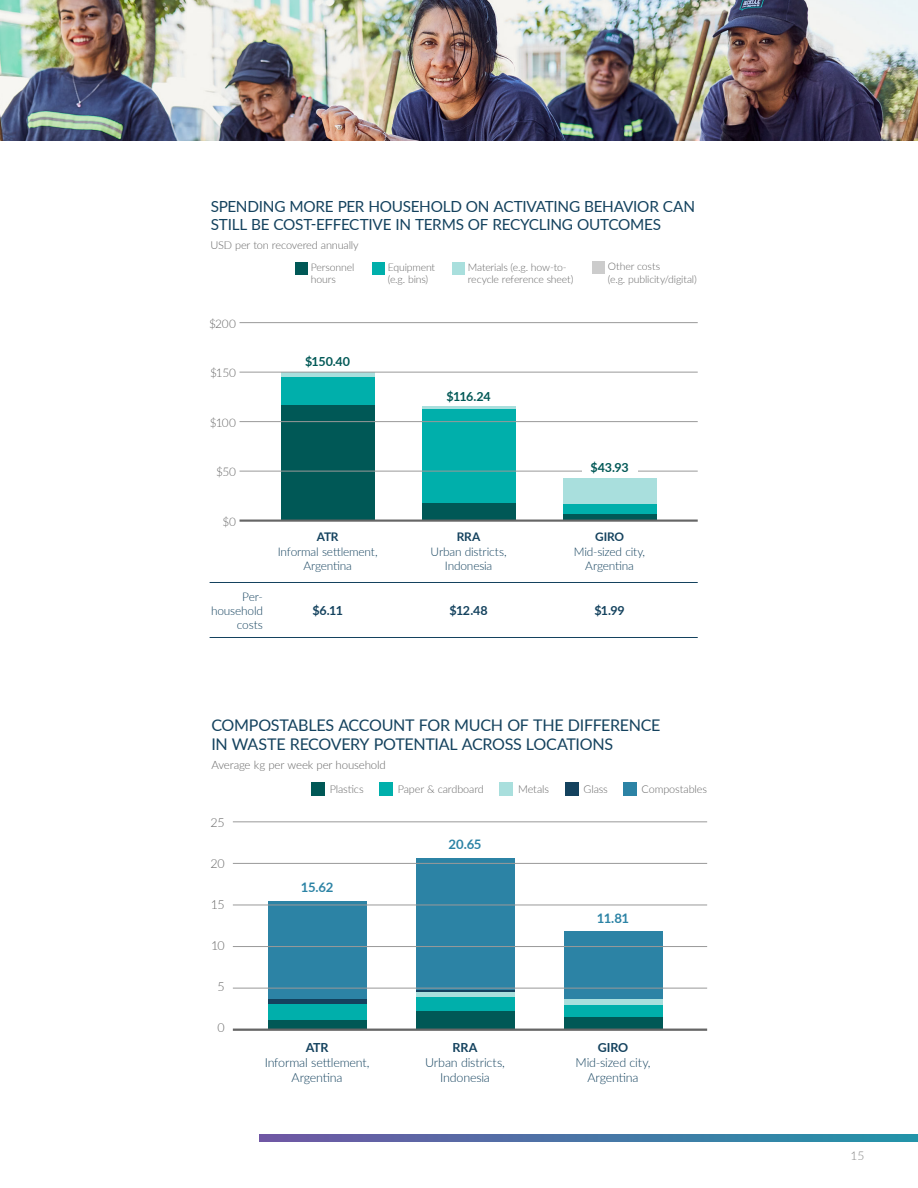
<style>
.page{position:relative;width:918px;height:1188px;background:#fff}
.page>*{position:absolute;margin:0;border:0;box-sizing:border-box;transform-origin:0 0}
.t1{font:16.05px/19.4px "Lato";letter-spacing:-.02em;color:#14425e}
.t2{font:15.3px/18.5px "Lato";letter-spacing:-.015em;color:#14425e}
.t3{font:700 13.2px "Lato";letter-spacing:-.03em;color:#2c83a5}
.t4{font:300 12.45px/15px "Lato";letter-spacing:-.015em;color:#14425e;text-align:center}
.t5{font:700 12.45px "Lato";letter-spacing:-.025em;color:#005856}
.t6{font:700 12.45px "Lato";letter-spacing:-.02em;color:#14425e}
.t7{font:300 12.45px "Lato";letter-spacing:-.025em;color:#666}
.t8{font:300 12px "Lato";color:#828282}
.t9{font:300 11.85px/14.2px "Lato";letter-spacing:-.015em;color:#14425e;text-align:center}
.t10{font:300 11.85px "Lato";letter-spacing:-.015em;color:#666}
.t11{font:300 11.55px "Lato";letter-spacing:-.015em;color:#666}
.t12{font:300 10.95px "Lato";letter-spacing:-.015em;color:#666}
.t13{font:300 10.8px "Lato";letter-spacing:-.015em;color:#666}
.t14{font:300 10.5px/12.6px "Lato";letter-spacing:-.015em;color:#666}
.s1{font-weight:700}
</style>
<div class="page">
<img style="left:0;top:0;width:918px;height:140px">
<svg style="left:259px;top:1134px;width:659px;height:8px;background:#4975a6"></svg>
<div style="left:281px;top:404px;width:94px;height:116px;background:#005856"></div>
<div style="left:281px;top:377px;width:94px;height:27px;background:#00afab"></div>
<div style="left:281px;top:372px;width:94px;height:5px;background:#a9dfdd"></div>
<div style="left:563px;top:513px;width:93px;height:7px;background:#005856"></div>
<div style="left:563px;top:504px;width:93px;height:9px;background:#00afab"></div>
<div style="left:563px;top:478px;width:93px;height:26px;background:#a9dfdd"></div>
<div style="left:422px;top:503px;width:94px;height:17px;background:#005856"></div>
<div style="left:422px;top:408px;width:94px;height:95px;background:#00afab"></div>
<hr style="left:422px;top:407px;width:94px;height:2px;background:#a9dfdd">
<hr style="left:210px;top:582px;width:488px;height:1px;background:#14425e">
<hr style="left:210px;top:637px;width:488px;height:1px;background:#14425e">
<hr style="left:240px;top:520px;width:458px;height:2px;background:#666">
<div style="left:592px;top:261px;width:13px;height:13px;background:#ccc"></div>
<div style="left:452px;top:262px;width:13px;height:12px;background:#a9dfdd"></div>
<div style="left:372px;top:262px;width:12px;height:12px;background:#00afab"></div>
<div style="left:295px;top:262px;width:12px;height:12px;background:#005856"></div>
<hr style="left:240px;top:471px;width:458px;height:1px;background:#999">
<hr style="left:240px;top:322px;width:458px;height:1px;background:#999">
<hr style="left:240px;top:372px;width:458px;height:1px;background:#999">
<hr style="left:240px;top:421px;width:458px;height:1px;background:#999">
<div style="left:582px;top:455px;width:55px;height:20px;background:#fff"></div>
<div style="left:311px;top:782px;width:13px;height:14px;background:#005856"></div>
<div style="left:379px;top:782px;width:13px;height:14px;background:#00afab"></div>
<div style="left:499px;top:782px;width:14px;height:14px;background:#a9dfdd"></div>
<div style="left:565px;top:782px;width:13px;height:14px;background:#14425e"></div>
<div style="left:623px;top:782px;width:13px;height:14px;background:#2c83a5"></div>
<div style="left:268px;top:1020px;width:98px;height:9px;background:#005856"></div>
<div style="left:268px;top:1004px;width:98px;height:16px;background:#00afab"></div>
<div style="left:268px;top:998px;width:98px;height:6px;background:#14425e"></div>
<div style="left:268px;top:901px;width:98px;height:97px;background:#2c83a5"></div>
<div style="left:564px;top:1017px;width:98px;height:12px;background:#005856"></div>
<div style="left:564px;top:1005px;width:98px;height:12px;background:#00afab"></div>
<div style="left:564px;top:999px;width:98px;height:6px;background:#a9dfdd"></div>
<div style="left:564px;top:932px;width:98px;height:67px;background:#2c83a5"></div>
<div style="left:416px;top:1011px;width:98px;height:18px;background:#005856"></div>
<div style="left:416px;top:997px;width:98px;height:14px;background:#00afab"></div>
<div style="left:416px;top:992px;width:98px;height:5px;background:#a9dfdd"></div>
<hr style="left:416px;top:990px;width:98px;height:2px;background:#14425e">
<div style="left:416px;top:858px;width:98px;height:132px;background:#2c83a5"></div>
<hr style="left:233px;top:822px;width:474px;height:1px;background:#999">
<hr style="left:233px;top:863px;width:474px;height:1px;background:#999">
<hr style="left:233px;top:905px;width:474px;height:1px;background:#999">
<hr style="left:233px;top:946px;width:474px;height:1px;background:#999">
<hr style="left:233px;top:988px;width:474px;height:1px;background:#999">
<hr style="left:233px;top:1029px;width:474px;height:2px;background:#666">
<p class="t2" style="left:211px;top:197px;width:486px">SPENDING MORE PER HOUSEHOLD ON ACTIVATING BEHAVIOR CAN<br>STILL BE COST-EFFECTIVE IN TERMS OF RECYCLING OUTCOMES</p>
<p class="t12" style="left:211px;top:238px;width:150px">USD per ton recovered annually</p>
<p class="t14" style="left:608px;top:260px;width:90px">Other costs<br>(e.g. publicity/digital)</p>
<p class="t14" style="left:468px;top:260px;width:107px">Materials (e.g. how-to&shy;recycle reference sheet)</p>
<p class="t14" style="left:311px;top:260px;width:45px">Personnel hours</p>
<p class="t14" style="left:388px;top:260px;width:49px">Equipment (e.g. bins)</p>
<p class="t10" style="left:209px;top:315px;width:29px">$200</p>
<p class="t10" style="left:210px;top:365px;width:27px">$150</p>
<p class="t10" style="left:210px;top:414px;width:28px">$100</p>
<p class="t10" style="left:216px;top:464px;width:21px">$50</p>
<p class="t10" style="left:222px;top:513px;width:15px">$0</p>
<p class="t9" style="left:211px;top:589px;width:53px;text-align:right">Per&shy;household costs</p>
<p class="t5" style="left:305px;top:352px;width:47px">$150.40</p>
<p class="t9" style="left:278px;top:530px;width:101px"><span class="s1">ATR<br></span>Informal settlement,<br>Argentina</p>
<p class="t5" style="left:447px;top:387px;width:46px">$116.24</p>
<p class="t9" style="left:431px;top:530px;width:78px"><span class="s1">RRA<br></span>Urban districts,<br>Indonesia</p>
<p class="t5" style="left:590px;top:459px;width:40px">$43.93</p>
<p class="t9" style="left:574px;top:530px;width:73px"><span class="s1">GIRO<br></span>Mid-sized city,<br>Argentina</p>
<p class="t6" style="left:312px;top:602px;width:32px">$6.11</p>
<p class="t6" style="left:450px;top:602px;width:40px">$12.48</p>
<p class="t6" style="left:594px;top:602px;width:32px">$1.99</p>
<p class="t1" style="left:211px;top:715px;width:451px">COMPOSTABLES ACCOUNT FOR MUCH OF THE DIFFERENCE<br>IN WASTE RECOVERY POTENTIAL ACROSS LOCATIONS</p>
<p class="t11" style="left:211px;top:757px;width:176px">Average kg per week per household</p>
<p class="t7" style="left:211px;top:814px;width:16px">25</p>
<p class="t7" style="left:211px;top:855px;width:16px">20</p>
<p class="t7" style="left:211px;top:896px;width:16px">15</p>
<p class="t7" style="left:211px;top:937px;width:15px">10</p>
<p class="t7" style="left:218px;top:978px;width:9px">5</p>
<p class="t7" style="left:218px;top:1019px;width:9px">0</p>
<p class="t13" style="left:330px;top:781px;width:36px">Plastics</p>
<p class="t13" style="left:398px;top:781px;width:88px">Paper &amp; cardboard</p>
<p class="t13" style="left:518px;top:781px;width:32px">Metals</p>
<p class="t13" style="left:584px;top:781px;width:26px">Glass</p>
<p class="t13" style="left:642px;top:781px;width:67px">Compostables</p>
<p class="t3" style="left:301px;top:878px;width:34px">15.62</p>
<p class="t3" style="left:449px;top:835px;width:34px">20.65</p>
<p class="t3" style="left:597px;top:908px;width:34px">11.81</p>
<p class="t4" style="left:265px;top:1039px;width:106px"><span class="s1">ATR<br></span>Informal settlement,<br>Argentina</p>
<p class="t4" style="left:576px;top:1039px;width:76px"><span class="s1">GIRO<br></span>Mid-sized city,<br>Argentina</p>
<p class="t4" style="left:425px;top:1039px;width:81px"><span class="s1">RRA<br></span>Urban districts,<br>Indonesia</p>
<p class="t8" style="left:851px;top:1148px;width:15px">15</p>
</div>
